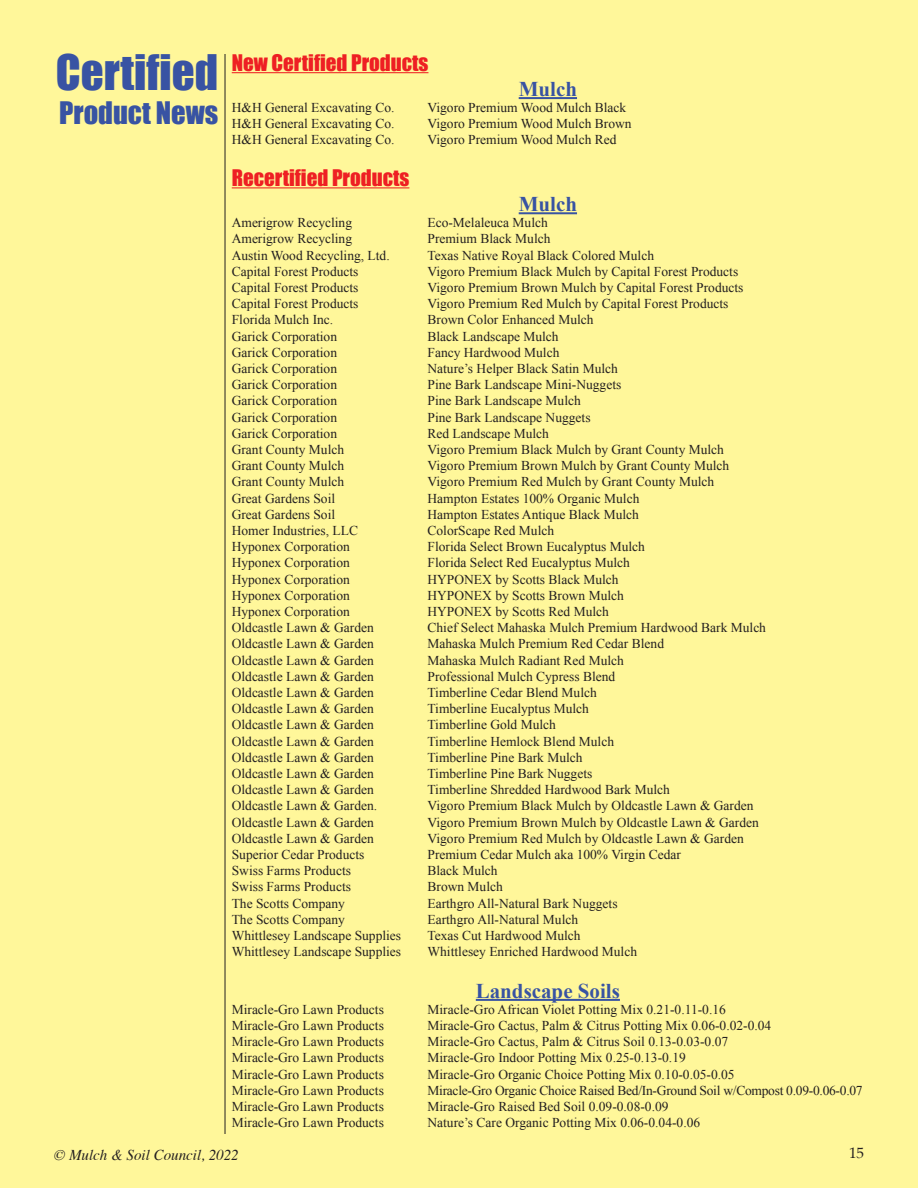
<style>
.page{position:relative;width:918px;height:1188px;background:#fff79a}
.page>*{position:absolute;margin:0;border:0;box-sizing:border-box;transform-origin:0 0}
.t1{font:45px "Impact";color:#3853a3}
.t2{font:28.5px "Impact";color:#3853a3}
.t3{font:21px "Impact";color:#ee1f23}
.t4{font:700 21px "Times New Roman";color:#3853a3}
.t5{font:15px "Palatino";color:#231f20}
.t6{font:italic 15px "Times";color:#231f20}
.t7{font:13.5px "Times New Roman";color:#231f20}
.t8{font:13.5px "Times New Roman";letter-spacing:-.02em;color:#231f20}
</style>
<div class="page">
<hr style="left:232px;top:72px;width:196px;height:1px;background:#ee1f23">
<hr style="left:519px;top:97px;width:58px;height:2px;background:#3853a3">
<hr style="left:232px;top:187px;width:177px;height:1px;background:#ee1f23">
<hr style="left:519px;top:212px;width:58px;height:2px;background:#3853a3">
<hr style="left:476px;top:999px;width:144px;height:2px;background:#3853a3">
<hr style="left:225px;top:54px;width:1px;height:1080px;background:#231f20">
<h1 class="t1" style="left:56px;top:37px;width:164px">Certified</h1>
<h2 class="t2" style="left:59px;top:90px;width:161px">Product News</h2>
<h3 class="t3" style="left:232px;top:46px;width:198px">New Certified Products</h3>
<h3 class="t4" style="left:519px;top:74px;width:60px">Mulch</h3>
<p class="t7" style="left:232px;top:98px;width:164px">H&amp;H General Excavating Co.</p>
<p class="t7" style="left:428px;top:98px;width:200px">Vigoro Premium Wood Mulch Black</p>
<p class="t7" style="left:232px;top:115px;width:164px">H&amp;H General Excavating Co.</p>
<p class="t7" style="left:428px;top:115px;width:206px">Vigoro Premium Wood Mulch Brown</p>
<p class="t7" style="left:232px;top:131px;width:164px">H&amp;H General Excavating Co.</p>
<p class="t7" style="left:428px;top:131px;width:191px">Vigoro Premium Wood Mulch Red</p>
<h3 class="t3" style="left:232px;top:161px;width:179px">Recertified Products</h3>
<h3 class="t4" style="left:519px;top:189px;width:60px">Mulch</h3>
<p class="t7" style="left:232px;top:214px;width:122px">Amerigrow Recycling</p>
<p class="t7" style="left:428px;top:214px;width:122px">Eco-Melaleuca Mulch</p>
<p class="t7" style="left:232px;top:230px;width:122px">Amerigrow Recycling</p>
<p class="t7" style="left:428px;top:230px;width:124px">Premium Black Mulch</p>
<p class="t7" style="left:232px;top:246px;width:160px">Austin Wood Recycling, Ltd.</p>
<p class="t7" style="left:428px;top:246px;width:228px">Texas Native Royal Black Colored Mulch</p>
<p class="t7" style="left:232px;top:262px;width:128px">Capital Forest Products</p>
<p class="t7" style="left:428px;top:262px;width:312px">Vigoro Premium Black Mulch by Capital Forest Products</p>
<p class="t7" style="left:232px;top:278px;width:128px">Capital Forest Products</p>
<p class="t7" style="left:428px;top:278px;width:318px">Vigoro Premium Brown Mulch by Capital Forest Products</p>
<p class="t7" style="left:232px;top:295px;width:128px">Capital Forest Products</p>
<p class="t7" style="left:428px;top:295px;width:303px">Vigoro Premium Red Mulch by Capital Forest Products</p>
<p class="t7" style="left:232px;top:311px;width:103px">Florida Mulch Inc.</p>
<p class="t7" style="left:428px;top:311px;width:168px">Brown Color Enhanced Mulch</p>
<p class="t7" style="left:232px;top:327px;width:107px">Garick Corporation</p>
<p class="t7" style="left:428px;top:327px;width:133px">Black Landscape Mulch</p>
<p class="t7" style="left:232px;top:343px;width:107px">Garick Corporation</p>
<p class="t7" style="left:428px;top:343px;width:133px">Fancy Hardwood Mulch</p>
<p class="t7" style="left:232px;top:359px;width:107px">Garick Corporation</p>
<p class="t7" style="left:428px;top:359px;width:192px">Nature’s Helper Black Satin Mulch</p>
<p class="t7" style="left:232px;top:376px;width:107px">Garick Corporation</p>
<p class="t7" style="left:428px;top:376px;width:195px">Pine Bark Landscape Mini-Nuggets</p>
<p class="t7" style="left:232px;top:392px;width:107px">Garick Corporation</p>
<p class="t7" style="left:428px;top:392px;width:155px">Pine Bark Landscape Mulch</p>
<p class="t7" style="left:232px;top:408px;width:107px">Garick Corporation</p>
<p class="t7" style="left:428px;top:408px;width:165px">Pine Bark Landscape Nuggets</p>
<p class="t7" style="left:232px;top:424px;width:107px">Garick Corporation</p>
<p class="t7" style="left:428px;top:424px;width:123px">Red Landscape Mulch</p>
<p class="t7" style="left:232px;top:440px;width:114px">Grant County Mulch</p>
<p class="t7" style="left:428px;top:440px;width:298px">Vigoro Premium Black Mulch by Grant County Mulch</p>
<p class="t7" style="left:232px;top:457px;width:114px">Grant County Mulch</p>
<p class="t7" style="left:428px;top:457px;width:303px">Vigoro Premium Brown Mulch by Grant County Mulch</p>
<p class="t7" style="left:232px;top:473px;width:114px">Grant County Mulch</p>
<p class="t7" style="left:428px;top:473px;width:288px">Vigoro Premium Red Mulch by Grant County Mulch</p>
<p class="t7" style="left:232px;top:489px;width:105px">Great Gardens Soil</p>
<p class="t7" style="left:428px;top:489px;width:213px">Hampton Estates 100% Organic Mulch</p>
<p class="t7" style="left:232px;top:505px;width:105px">Great Gardens Soil</p>
<p class="t7" style="left:428px;top:505px;width:213px">Hampton Estates Antique Black Mulch</p>
<p class="t7" style="left:232px;top:521px;width:128px">Homer Industries, LLC</p>
<p class="t7" style="left:428px;top:521px;width:128px">ColorScape Red Mulch</p>
<p class="t7" style="left:232px;top:538px;width:120px">Hyponex Corporation</p>
<p class="t7" style="left:428px;top:538px;width:219px">Florida Select Brown Eucalyptus Mulch</p>
<p class="t7" style="left:232px;top:554px;width:120px">Hyponex Corporation</p>
<p class="t7" style="left:428px;top:554px;width:204px">Florida Select Red Eucalyptus Mulch</p>
<p class="t7" style="left:232px;top:570px;width:120px">Hyponex Corporation</p>
<p class="t7" style="left:428px;top:570px;width:193px">HYPONEX by Scotts Black Mulch</p>
<p class="t7" style="left:232px;top:586px;width:120px">Hyponex Corporation</p>
<p class="t7" style="left:428px;top:586px;width:198px">HYPONEX by Scotts Brown Mulch</p>
<p class="t7" style="left:232px;top:602px;width:120px">Hyponex Corporation</p>
<p class="t7" style="left:428px;top:602px;width:183px">HYPONEX by Scotts Red Mulch</p>
<p class="t7" style="left:232px;top:619px;width:144px">Oldcastle Lawn &amp; Garden</p>
<p class="t7" style="left:428px;top:619px;width:340px">Chief Select Mahaska Mulch Premium Hardwood Bark Mulch</p>
<p class="t7" style="left:232px;top:635px;width:144px">Oldcastle Lawn &amp; Garden</p>
<p class="t7" style="left:428px;top:635px;width:238px">Mahaska Mulch Premium Red Cedar Blend</p>
<p class="t7" style="left:232px;top:651px;width:144px">Oldcastle Lawn &amp; Garden</p>
<p class="t7" style="left:428px;top:651px;width:198px">Mahaska Mulch Radiant Red Mulch</p>
<p class="t7" style="left:232px;top:667px;width:144px">Oldcastle Lawn &amp; Garden</p>
<p class="t7" style="left:428px;top:667px;width:189px">Professional Mulch Cypress Blend</p>
<p class="t7" style="left:232px;top:683px;width:144px">Oldcastle Lawn &amp; Garden</p>
<p class="t7" style="left:428px;top:683px;width:171px">Timberline Cedar Blend Mulch</p>
<p class="t7" style="left:232px;top:700px;width:144px">Oldcastle Lawn &amp; Garden</p>
<p class="t7" style="left:428px;top:700px;width:163px">Timberline Eucalyptus Mulch</p>
<p class="t7" style="left:232px;top:716px;width:144px">Oldcastle Lawn &amp; Garden</p>
<p class="t7" style="left:428px;top:716px;width:130px">Timberline Gold Mulch</p>
<p class="t7" style="left:232px;top:732px;width:144px">Oldcastle Lawn &amp; Garden</p>
<p class="t7" style="left:428px;top:732px;width:188px">Timberline Hemlock Blend Mulch</p>
<p class="t7" style="left:232px;top:748px;width:144px">Oldcastle Lawn &amp; Garden</p>
<p class="t7" style="left:428px;top:748px;width:157px">Timberline Pine Bark Mulch</p>
<p class="t7" style="left:232px;top:764px;width:144px">Oldcastle Lawn &amp; Garden</p>
<p class="t7" style="left:428px;top:764px;width:166px">Timberline Pine Bark Nuggets</p>
<p class="t7" style="left:232px;top:781px;width:144px">Oldcastle Lawn &amp; Garden</p>
<p class="t7" style="left:428px;top:781px;width:244px">Timberline Shredded Hardwood Bark Mulch</p>
<p class="t7" style="left:232px;top:797px;width:147px">Oldcastle Lawn &amp; Garden.</p>
<p class="t7" style="left:428px;top:797px;width:328px">Vigoro Premium Black Mulch by Oldcastle Lawn &amp; Garden</p>
<p class="t7" style="left:232px;top:813px;width:144px">Oldcastle Lawn &amp; Garden</p>
<p class="t7" style="left:428px;top:813px;width:333px">Vigoro Premium Brown Mulch by Oldcastle Lawn &amp; Garden</p>
<p class="t7" style="left:232px;top:829px;width:144px">Oldcastle Lawn &amp; Garden</p>
<p class="t7" style="left:428px;top:829px;width:318px">Vigoro Premium Red Mulch by Oldcastle Lawn &amp; Garden</p>
<p class="t7" style="left:232px;top:845px;width:134px">Superior Cedar Products</p>
<p class="t7" style="left:428px;top:845px;width:255px">Premium Cedar Mulch aka 100% Virgin Cedar</p>
<p class="t7" style="left:232px;top:862px;width:121px">Swiss Farms Products</p>
<p class="t7" style="left:428px;top:862px;width:72px">Black Mulch</p>
<p class="t7" style="left:232px;top:878px;width:121px">Swiss Farms Products</p>
<p class="t7" style="left:428px;top:878px;width:77px">Brown Mulch</p>
<p class="t7" style="left:232px;top:894px;width:115px">The Scotts Company</p>
<p class="t7" style="left:428px;top:894px;width:192px">Earthgro All-Natural Bark Nuggets</p>
<p class="t7" style="left:232px;top:910px;width:115px">The Scotts Company</p>
<p class="t7" style="left:428px;top:910px;width:152px">Earthgro All-Natural Mulch</p>
<p class="t7" style="left:232px;top:926px;width:171px">Whittlesey Landscape Supplies</p>
<p class="t7" style="left:428px;top:926px;width:155px">Texas Cut Hardwood Mulch</p>
<p class="t7" style="left:232px;top:943px;width:171px">Whittlesey Landscape Supplies</p>
<p class="t7" style="left:428px;top:943px;width:211px">Whittlesey Enriched Hardwood Mulch</p>
<h3 class="t4" style="left:476px;top:976px;width:146px">Landscape Soils</h3>
<p class="t7" style="left:232px;top:1000px;width:154px">Miracle-Gro Lawn Products</p>
<p class="t7" style="left:428px;top:1000px;width:300px">Miracle-Gro African Violet Potting Mix 0.21-0.11-0.16</p>
<p class="t7" style="left:232px;top:1016px;width:154px">Miracle-Gro Lawn Products</p>
<p class="t7" style="left:428px;top:1016px;width:345px">Miracle-Gro Cactus, Palm &amp; Citrus Potting Mix 0.06-0.02-0.04</p>
<p class="t7" style="left:232px;top:1033px;width:154px">Miracle-Gro Lawn Products</p>
<p class="t7" style="left:428px;top:1033px;width:302px">Miracle-Gro Cactus, Palm &amp; Citrus Soil 0.13-0.03-0.07</p>
<p class="t7" style="left:232px;top:1049px;width:154px">Miracle-Gro Lawn Products</p>
<p class="t7" style="left:428px;top:1049px;width:260px">Miracle-Gro Indoor Potting Mix 0.25-0.13-0.19</p>
<p class="t7" style="left:232px;top:1065px;width:154px">Miracle-Gro Lawn Products</p>
<p class="t7" style="left:428px;top:1065px;width:309px">Miracle-Gro Organic Choice Potting Mix 0.10-0.05-0.05</p>
<p class="t7" style="left:232px;top:1081px;width:154px">Miracle-Gro Lawn Products</p>
<p class="t8" style="left:428px;top:1081px;width:437px">Miracle-Gro Organic Choice Raised Bed/In-Ground Soil w/Compost 0.09-0.06-0.07</p>
<p class="t7" style="left:232px;top:1097px;width:154px">Miracle-Gro Lawn Products</p>
<p class="t7" style="left:428px;top:1097px;width:243px">Miracle-Gro Raised Bed Soil 0.09-0.08-0.09</p>
<p class="t7" style="left:232px;top:1114px;width:154px">Miracle-Gro Lawn Products</p>
<p class="t7" style="left:428px;top:1114px;width:274px">Nature’s Care Organic Potting Mix 0.06-0.04-0.06</p>
<p class="t5" style="left:56px;top:1141px;width:197px">© Mulch &amp; Soil Council, 2005</p>
<p class="t5" style="left:849px;top:1141px;width:16px">15</p>
<p class="t6" style="left:82px;top:1142px;width:159px">ulch &amp; Soil Council, 2022</p>
</div>
